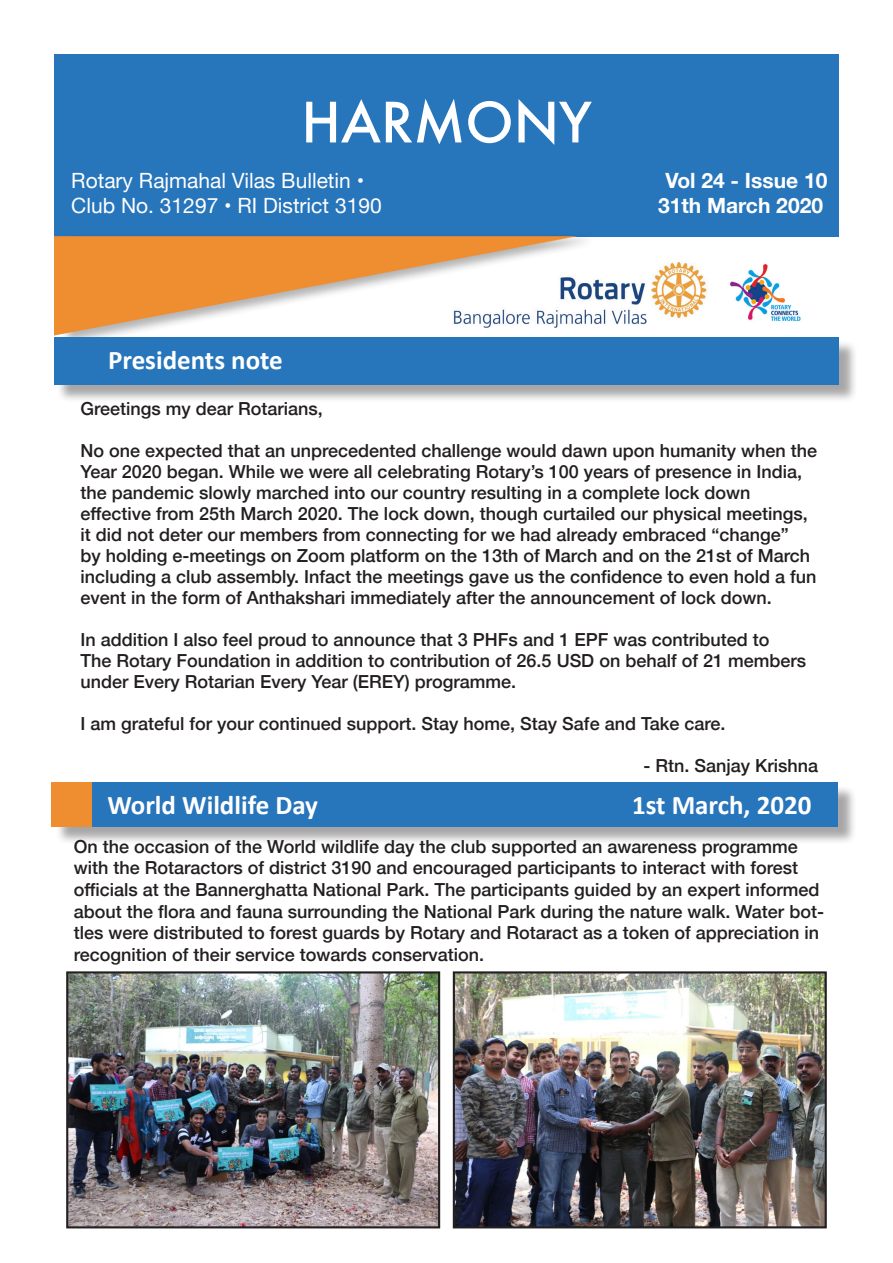
<style>
.page{position:relative;width:893px;height:1263px;background:#fff}
.page>*{position:absolute;margin:0;border:0;box-sizing:border-box;transform-origin:0 0}
.t1{font:500 54px "Futura";color:#fff}
.t2{font:700 27px "Calibri";color:#fff}
.t3{font:21px "Helvetica Neue";color:#fff}
.t4{font:700 21px "Helvetica Neue";color:#fff}
.t5{font:500 18px/21px "Helvetica Neue";color:#231f20}
</style>
<div class="page">
<div style="left:54px;top:54px;width:785px;height:182px;background:#2775bb"></div>
<img style="left:597px;top:262px;width:204px;height:63px">
<div style="left:60px;top:232px;width:537px;height:115px;background:#231f20;opacity:.34"></div>
<svg style="left:54px;top:236px;width:523px;height:99px"></svg>
<div style="left:56px;top:340px;width:802px;height:63px;background:#231f20;opacity:.4"></div>
<div style="left:54px;top:337px;width:785px;height:47px;background:#2775bb"></div>
<div style="left:56px;top:785px;width:801px;height:61px;background:#231f20;opacity:.4"></div>
<div style="left:53px;top:783px;width:785px;height:44px;background:#2775bb"></div>
<div style="left:52px;top:783px;width:40px;height:44px;background:#ee8e30"></div>
<img style="left:69px;top:974px;width:368px;height:251px">
<div style="left:66px;top:971px;width:374px;height:257px;border:2px solid #231f20"></div>
<img style="left:456px;top:974px;width:368px;height:251px">
<div style="left:453px;top:971px;width:374px;height:257px;border:2px solid #231f20"></div>
<p class="t1" style="left:301px;top:85px;width:292px">HARMONY</p>
<p class="t3" style="left:71px;top:165px;width:294px">Rotary Rajmahal Vilas Bulletin •</p>
<p class="t4" style="left:665px;top:164px;width:164px">Vol 24 - Issue 10</p>
<p class="t3" style="left:71px;top:190px;width:312px">Club No. 31297 • RI District 3190</p>
<p class="t4" style="left:658px;top:189px;width:166px">31th March 2020</p>
<p class="t2" style="left:108px;top:343px;width:176px">Presidents note</p>
<p class="t5" style="left:80px;top:396px;width:244px">Greetings my dear Rotarians,</p>
<p class="t5" style="left:80px;top:438px;width:738px">No one expected that an unprecedented challenge would dawn upon humanity when the<br>Year 2020 began. While we were all celebrating Rotary’s 100 years of presence in India, the pandemic slowly marched into our country resulting in a complete lock down</p>
<p class="t5" style="left:80px;top:501px;width:737px">effective from 25th March 2020. The lock down, though curtailed our physical meetings, it did not deter our members from connecting for we had already embraced “change”<br>by holding e-meetings on Zoom platform on the 13th of March and on the 21st of March including a club assembly. Infact the meetings gave us the confidence to even hold a fun event in the form of Anthakshari immediately after the announcement of lock down.</p>
<p class="t5" style="left:80px;top:627px;width:690px">In addition I also feel proud to announce that 3 PHFs and 1 EPF was contributed to</p>
<p class="t5" style="left:80px;top:648px;width:727px">The Rotary Foundation in addition to contribution of 26.5 USD on behalf of 21 members under Every Rotarian Every Year (EREY) programme.</p>
<p class="t5" style="left:80px;top:711px;width:647px">I am grateful for your continued support. Stay home, Stay Safe and Take care.</p>
<p class="t5" style="left:643px;top:753px;width:176px">- Rtn. Sanjay Krishna</p>
<p class="t2" style="left:107px;top:788px;width:212px">World Wildlife Day</p>
<p class="t2" style="left:632px;top:788px;width:181px">1st March, 2020</p>
<p class="t5" style="left:74px;top:834px;width:752px;line-height:21.6px">On the occasion of the World wildlife day the club supported an awareness programme with the Rotaractors of district 3190 and encouraged participants to interact with forest officials at the Bannerghatta National Park. The participants guided by an expert informed about the flora and fauna surrounding the National Park during the nature walk. Water bot&shy;tles were distributed to forest guards by Rotary and Rotaract as a token of appreciation in recognition of their service towards conservation.</p>
</div>
